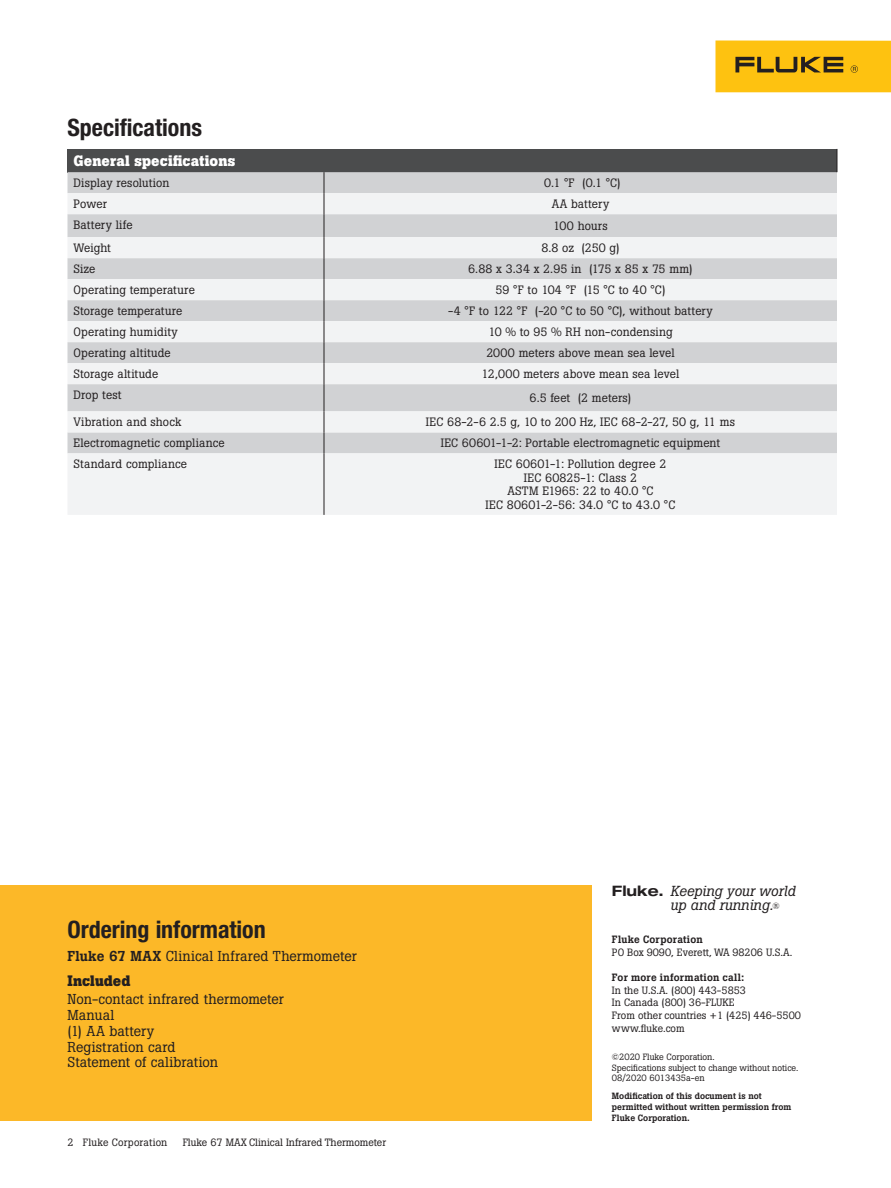
<style>
.page{position:relative;width:891px;height:1188px;background:#fff}
.page>*{position:absolute;margin:0;border:0;box-sizing:border-box;transform-origin:0 0}
.Order_info_header{font:700 condensed 24px "Helvetica Neue LT Pro";color:#231f20}
.Specifications_heade{font:700 condensed 24px "Helvetica Neue LT Pro";color:#231f20}
.Table_category_divid{font:700 15px "Boton Pro";letter-spacing:.01em;color:#fff}
.Ordering_info_subhea{font:700 15px "Boton Pro";letter-spacing:.005em;color:#231f20}
.t1{font:italic 14.4px/14.4px "Boton Pro";color:#231f20}
.Ordering_info_body{font:14.25px "Boton Pro";letter-spacing:.005em;color:#231f20}
.Ordering_info_produc{font:14.25px "Boton Pro";letter-spacing:.01em;color:#231f20}
.Table_body_center_al{font:12px "Boton Pro";letter-spacing:.005em;color:#231f20}
.Table_body_left_alig{font:12px "Boton Pro";letter-spacing:.01em;color:#231f20}
.Address_regular{font:10.5px "Boton Pro";color:#231f20}
.Address_medium{font:500 10.5px "Boton Pro";letter-spacing:.015em;color:#231f20}
.Address_regular-2{font:10.5px "Boton Pro";letter-spacing:.02em;color:#231f20}
.Modifications{font:500 9px/10.8px "Boton Pro";color:#231f20}
.Address_regular-3{font:9px/10.8px "Boton Pro";color:#231f20}
.Copyright_line{font:9px "Boton Pro";color:#231f20}
.s1{font-weight:500}
.s2{font-family:"Helvetica Neue LT Std";font-weight:700;font-style:normal;font-stretch:expanded}
.s3{font-style:normal;font-size:9px}
</style>
<div class="page">
<div style="left:716px;top:40px;width:175px;height:52px;background:#fec210"></div>
<svg style="left:735px;top:57px;width:108px;height:15px"></svg>
<svg style="left:851px;top:65px;width:7px;height:8px"></svg>
<div style="left:68px;top:149px;width:769px;height:23px;background:#4b4c4d"></div>
<div style="left:68px;top:172px;width:769px;height:21px;background:#d1d2d4"></div>
<svg style="left:68px;top:193px;width:769px;height:322px;fill:#f2f3f4"></svg>
<svg style="left:324px;top:172px;width:1px;height:281px"></svg>
<hr style="left:324px;top:453px;width:1px;height:62px;background:#231f20">
<svg style="left:837px;top:149px;width:1px;height:23px"></svg>
<div style="left:0;top:885px;width:591px;height:235px;background:#fcb828"></div>
<p class="Specifications_heade" style="left:68px;top:113px;width:136px">Specifications</p>
<p class="Table_category_divid" style="left:74px;top:151px;width:163px">General specifications</p>
<p class="Table_body_left_alig" style="left:74px;top:175px;width:97px">Display resolution</p>
<p class="Table_body_center_al" style="left:544px;top:175px;width:78px">0.1 °F (0.1 °C)</p>
<p class="Table_body_left_alig" style="left:74px;top:196px;width:35px">Power</p>
<p class="Table_body_center_al" style="left:552px;top:196px;width:59px">AA battery</p>
<p class="Table_body_left_alig" style="left:74px;top:217px;width:61px">Battery life</p>
<p class="Table_body_center_al" style="left:553px;top:218px;width:56px">100 hours</p>
<p class="Table_body_left_alig" style="left:74px;top:240px;width:39px">Weight</p>
<p class="Table_body_center_al" style="left:541px;top:240px;width:80px">8.8 oz (250 g)</p>
<p class="Table_body_left_alig" style="left:74px;top:261px;width:23px">Size</p>
<p class="Table_body_center_al" style="left:468px;top:261px;width:226px">6.88 x 3.34 x 2.95 in (175 x 85 x 75 mm)</p>
<p class="Table_body_left_alig" style="left:74px;top:282px;width:123px">Operating temperature</p>
<p class="Table_body_center_al" style="left:495px;top:282px;width:172px">59 °F to 104 °F (15 °C to 40 °C)</p>
<p class="Table_body_left_alig" style="left:74px;top:303px;width:111px">Storage temperature</p>
<p class="Table_body_center_al" style="left:448px;top:303px;width:266px">-4 °F to 122 °F (-20 °C to 50 °C), without battery</p>
<p class="Table_body_left_alig" style="left:74px;top:324px;width:106px">Operating humidity</p>
<p class="Table_body_center_al" style="left:488px;top:324px;width:186px">10 % to 95 % RH non-condensing</p>
<p class="Table_body_left_alig" style="left:74px;top:345px;width:99px">Operating altitude</p>
<p class="Table_body_center_al" style="left:486px;top:345px;width:190px">2000 meters above mean sea level</p>
<p class="Table_body_left_alig" style="left:74px;top:366px;width:86px">Storage altitude</p>
<p class="Table_body_center_al" style="left:482px;top:366px;width:199px">12,000 meters above mean sea level</p>
<p class="Table_body_left_alig" style="left:74px;top:387px;width:50px">Drop test</p>
<p class="Table_body_center_al" style="left:530px;top:390px;width:103px">6.5 feet (2 meters)</p>
<p class="Table_body_left_alig" style="left:74px;top:414px;width:109px">Vibration and shock</p>
<p class="Table_body_center_al" style="left:426px;top:414px;width:310px">IEC 68-2-6 2.5 g, 10 to 200 Hz, IEC 68-2-27, 50 g, 11 ms</p>
<p class="Table_body_left_alig" style="left:74px;top:435px;width:153px">Electromagnetic compliance</p>
<p class="Table_body_center_al" style="left:441px;top:435px;width:281px">IEC 60601-1-2: Portable electromagnetic equipment</p>
<p class="Table_body_left_alig" style="left:74px;top:456px;width:115px">Standard compliance</p>
<p class="Table_body_center_al" style="left:495px;top:456px;width:173px">IEC 60601-1: Pollution degree 2</p>
<p class="Table_body_left_alig" style="left:524px;top:470px;width:115px">IEC 60825-1: Class 2</p>
<p class="Table_body_left_alig" style="left:507px;top:483px;width:148px">ASTM E1965: 22 to 40.0 °C</p>
<p class="Table_body_left_alig" style="left:486px;top:497px;width:191px">IEC 80601-2-56: 34.0 °C to 43.0 °C</p>
<p class="Order_info_header" style="left:68px;top:915px;width:200px">Ordering information</p>
<p class="Ordering_info_produc" style="left:68px;top:946px;width:291px"><span class="s1">Fluke 67 MAX</span> Clinical Infrared Thermometer</p>
<p class="Ordering_info_subhea" style="left:68px;top:971px;width:64px">Included</p>
<p class="Ordering_info_body" style="left:68px;top:990px;width:218px">Non-contact infrared thermometer</p>
<p class="Ordering_info_body" style="left:68px;top:1006px;width:48px">Manual</p>
<p class="Ordering_info_body" style="left:68px;top:1022px;width:88px">(1) AA battery</p>
<p class="Ordering_info_body" style="left:68px;top:1037px;width:110px">Registration card</p>
<p class="Ordering_info_body" style="left:68px;top:1053px;width:152px">Statement of calibration</p>
<p class="Address_regular-2" style="left:68px;top:1136px;width:101px">2 Fluke Corporation</p>
<p class="Address_regular" style="left:183px;top:1136px;width:205px">Fluke 67 MAX Clinical Infrared Thermometer</p>
<p class="t1" style="left:670px;top:884px;width:127px;text-indent:-58px"><span class="s2">Fluke.</span> Keeping your world up and running.<span class="s3">®</span></p>
<p class="Address_medium" style="left:612px;top:933px;width:92px">Fluke Corporation</p>
<p class="Address_regular" style="left:612px;top:945px;width:182px">PO Box 9090, Everett, WA 98206 U.S.A.</p>
<p class="Address_medium" style="left:612px;top:971px;width:134px">For more information call:</p>
<p class="Address_regular" style="left:612px;top:983px;width:136px">In the U.S.A. (800) 443-5853</p>
<p class="Address_regular" style="left:612px;top:996px;width:124px">In Canada (800) 36-FLUKE</p>
<p class="Address_regular" style="left:612px;top:1008px;width:190px">From other countries +1 (425) 446-5500</p>
<p class="Address_regular" style="left:612px;top:1021px;width:74px">www.fluke.com</p>
<p class="Address_regular-3" style="left:612px;top:1051px;width:188px">©2020 Fluke Corporation.<br>Specifications subject to change without notice.</p>
<p class="Copyright_line" style="left:612px;top:1073px;width:94px">08/2020 6013435a-en</p>
<p class="Modifications" style="left:612px;top:1091px;width:181px">Modification of this document is not permitted without written permission from<br>Fluke Corporation.</p>
</div>
